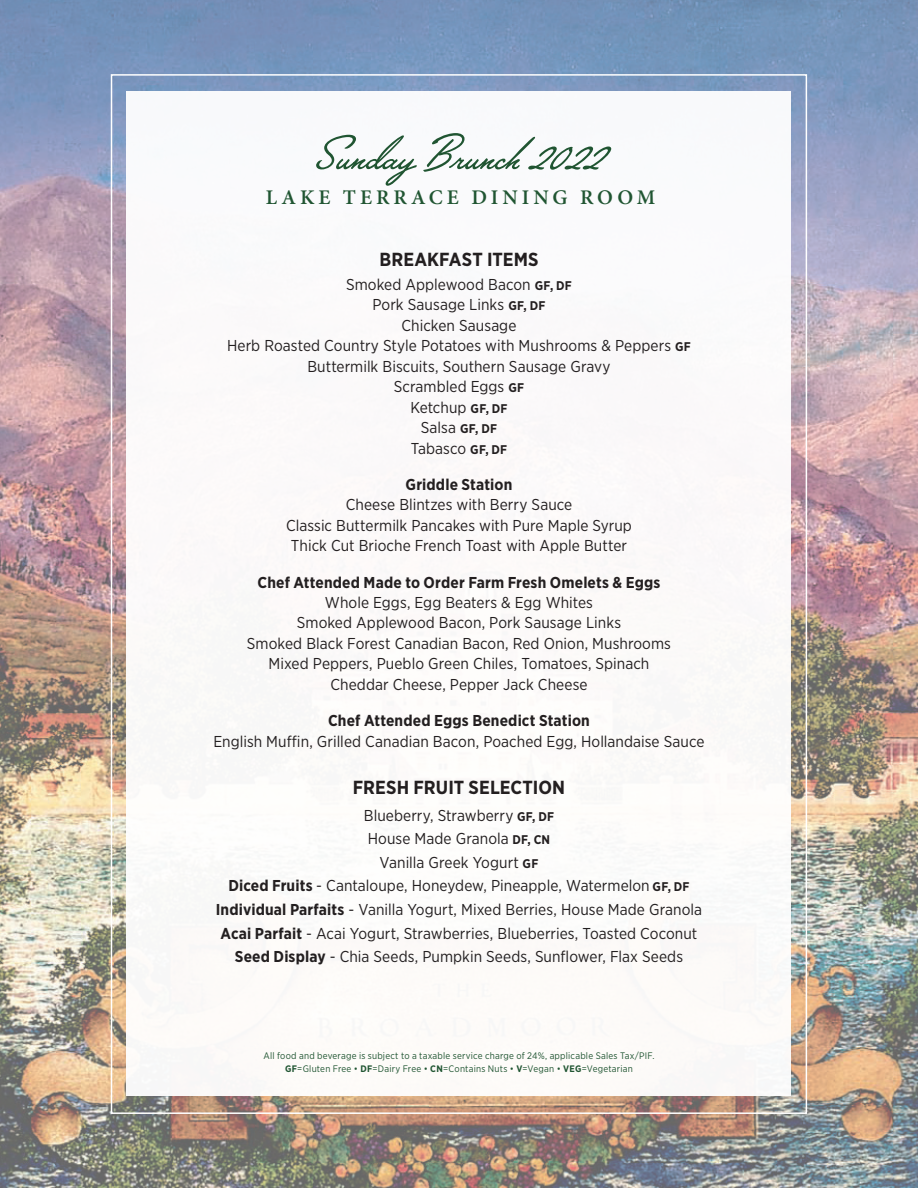
<style>
.page{position:relative;width:918px;height:1188px;background:#fff}
.page>*{position:absolute;margin:0;border:0;box-sizing:border-box;transform-origin:0 0}
.t1{font:64.5px "Lakeside";color:#205532}
.t2{font:600 20.85px "Minion Pro";letter-spacing:.19em;color:#205532}
.t3{font:700 18.9px "Gotham Narrow";letter-spacing:.005em;color:#231f20}
.t4{font:15.75px/20.5px "Gotham Narrow";letter-spacing:.005em;color:#231f20;text-align:center}
.t5{font:700 15.75px "Gotham Narrow";letter-spacing:.01em;color:#231f20}
.t6{font:9.45px "Gotham Narrow";letter-spacing:.02em;color:#205532}
.s1{font-weight:700;font-size:12.6px}
.s2{font-weight:700}
</style>
<div class="page">
<img style="left:0;top:0;width:918px;height:1188px">
<div style="left:127px;top:92px;width:664px;height:1004px;background:#fff"></div>
<p class="t1" style="left:312px;top:108px;width:291px">Sunday Brunch 2022</p>
<p class="t2" style="left:266px;top:183px;width:391px">LAKE TERRACE DINING ROOM</p>
<p class="t3" style="left:379px;top:247px;width:161px">BREAKFAST ITEMS</p>
<p class="t4" style="left:346px;top:274px;width:227px">Smoked Applewood Bacon <span class="s1">GF, DF</span></p>
<p class="t4" style="left:373px;top:294px;width:174px">Pork Sausage Links <span class="s1">GF, DF</span></p>
<p class="t4" style="left:402px;top:315px;width:116px">Chicken Sausage</p>
<p class="t4" style="left:227px;top:335px;width:465px">Herb Roasted Country Style Potatoes with Mushrooms &amp; Peppers <span class="s1">GF</span></p>
<p class="t4" style="left:307px;top:356px;width:305px">Buttermilk Biscuits, Southern Sausage Gravy</p>
<p class="t4" style="left:394px;top:376px;width:132px">Scrambled Eggs <span class="s1">GF</span></p>
<p class="t4" style="left:410px;top:397px;width:99px">Ketchup <span class="s1">GF, DF</span></p>
<p class="t4" style="left:421px;top:417px;width:78px">Salsa <span class="s1">GF, DF</span></p>
<p class="t4" style="left:411px;top:438px;width:98px">Tabasco <span class="s1">GF, DF</span></p>
<p class="t5" style="left:406px;top:474px;width:108px">Griddle Station</p>
<p class="t4" style="left:346px;top:494px;width:228px">Cheese Blintzes with Berry Sauce</p>
<p class="t4" style="left:286px;top:515px;width:347px">Classic Buttermilk Pancakes with Pure Maple Syrup</p>
<p class="t4" style="left:291px;top:535px;width:338px">Thick Cut Brioche French Toast with Apple Butter</p>
<p class="t5" style="left:258px;top:572px;width:404px">Chef Attended Made to Order Farm Fresh Omelets &amp; Eggs</p>
<p class="t4" style="left:247px;top:592px;width:426px">Whole Eggs, Egg Beaters &amp; Egg Whites<br>Smoked Applewood Bacon, Pork Sausage Links<br>Smoked Black Forest Canadian Bacon, Red Onion, Mushrooms</p>
<p class="t4" style="left:269px;top:653px;width:382px">Mixed Peppers, Pueblo Green Chiles, Tomatoes, Spinach<br>Cheddar Cheese, Pepper Jack Cheese</p>
<p class="t5" style="left:328px;top:710px;width:263px">Chef Attended Eggs Benedict Station</p>
<p class="t4" style="left:213px;top:730px;width:493px">English Muffin, Grilled Canadian Bacon, Poached Egg, Hollandaise Sauce</p>
<p class="t3" style="left:353px;top:775px;width:214px">FRESH FRUIT SELECTION</p>
<p class="t4" style="left:364px;top:804px;width:192px">Blueberry, Strawberry <span class="s1">GF, DF</span></p>
<p class="t4" style="left:368px;top:828px;width:184px">House Made Granola <span class="s1">DF, CN</span></p>
<p class="t4" style="left:380px;top:852px;width:160px">Vanilla Greek Yogurt <span class="s1">GF</span></p>
<p class="t4" style="left:228px;top:875px;width:463px"><span class="s2">Diced Fruits</span> - Cantaloupe, Honeydew, Pineapple, Watermelon <span class="s1">GF, DF</span></p>
<p class="t4" style="left:216px;top:899px;width:488px"><span class="s2">Individual Parfaits</span> - Vanilla Yogurt, Mixed Berries, House Made Granola</p>
<p class="t4" style="left:221px;top:923px;width:478px"><span class="s2">Acai Parfait</span> - Acai Yogurt, Strawberries, Blueberries, Toasted Coconut</p>
<p class="t4" style="left:235px;top:946px;width:450px"><span class="s2">Seed Display</span> - Chia Seeds, Pumpkin Seeds, Sunflower, Flax Seeds</p>
<p class="t6" style="left:264px;top:1050px;width:392px">All food and beverage is subject to a taxable service charge of 24%, applicable Sales Tax/PIF.</p>
<p class="t6" style="left:285px;top:1063px;width:349px"><span class="s2">GF</span>=Gluten Free • <span class="s2">DF</span>=Dairy Free • <span class="s2">CN</span>=Contains Nuts • <span class="s2">V</span>=Vegan • <span class="s2">VEG</span>=Vegetarian</p>
</div>
